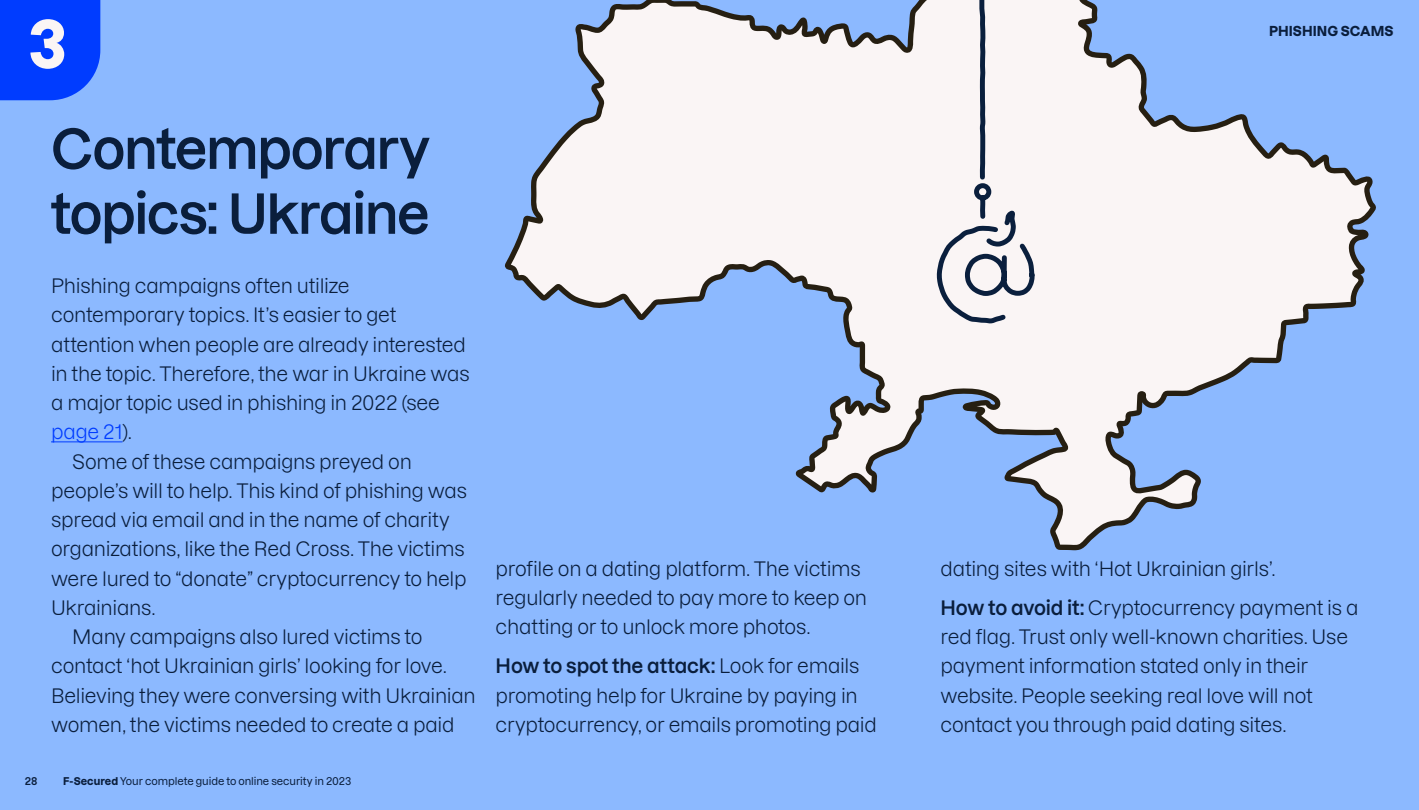
<style>
.page{position:relative;width:1419px;height:810px;background:#fff}
.page>*{position:absolute;margin:0;border:0;box-sizing:border-box;transform-origin:0 0}
.t1{font:700 64.35px "Dazzed";color:#faf5f5}
.t2{font:600 54px/64.9px "Dazzed";letter-spacing:-.03em;color:#0a1e3c}
.t3{font:19.5px/29.2px "Dazzed";letter-spacing:-.015em;color:#0a1e3c}
.t4{font:19.5px "Dazzed";letter-spacing:-.01em;color:#003cff}
.t5{font:700 13.5px "Dazzed";letter-spacing:.005em;color:#0a1e3c}
.t6{font:500 10.5px "Dazzed";letter-spacing:-.01em;color:#0a1e3c}
.t7{font:600 10.5px "Dazzed";color:#0a1e3c}
.s1{color:#0a1e3c}
.s2{font-weight:700}
.s3{font-weight:600}
</style>
<div class="page">
<div style="left:0;top:0;width:1418px;height:810px;background:#8cb9ff"></div>
<hr style="left:51px;top:441px;width:71px;height:1px;background:#003cff">
<div style="left:0;top:0;width:100px;height:100px;background:#003cff"></div>
<svg style="left:511px;top:0;width:859px;height:545px"></svg>
<svg style="left:933px;top:0;width:104px;height:327px;background:#dcdade"></svg>
<h1 class="t1" style="left:28px;top:-7px;width:40px">3</h1>
<h2 class="t2" style="left:51px;top:111px;width:381px">Contemporary topics: Ukraine</h2>
<p class="t3" style="left:51px;top:269px;width:300px">Phishing campaigns often utilize</p>
<p class="t3" style="left:51px;top:298px;width:347px">contemporary topics. It’s easier to get</p>
<p class="t3" style="left:51px;top:328px;width:416px">attention when people are already interested</p>
<p class="t3" style="left:51px;top:357px;width:420px">in the topic. Therefore, the war in Ukraine was</p>
<p class="t3" style="left:51px;top:386px;width:390px">a major topic used in phishing in 2022 (see</p>
<p class="t4" style="left:51px;top:417px;width:82px">page 21<span class="s1">).</span></p>
<p class="t3" style="left:72px;top:445px;width:341px">Some of these campaigns preyed on</p>
<p class="t3" style="left:51px;top:474px;width:417px">people’s will to help. This kind of phishing was</p>
<p class="t3" style="left:51px;top:503px;width:400px">spread via email and in the name of charity</p>
<p class="t3" style="left:51px;top:532px;width:415px">organizations, like the Red Cross. The victims</p>
<p class="t3" style="left:51px;top:562px;width:417px">were lured to “donate” cryptocurrency to help</p>
<p class="t3" style="left:51px;top:591px;width:106px">Ukrainians.</p>
<p class="t3" style="left:72px;top:620px;width:351px">Many campaigns also lured victims to</p>
<p class="t3" style="left:51px;top:649px;width:397px">contact ‘hot Ukrainian girls’ looking for love.</p>
<p class="t3" style="left:51px;top:679px;width:426px">Believing they were conversing with Ukrainian</p>
<p class="t3" style="left:51px;top:708px;width:405px">women, the victims needed to create a paid</p>
<p class="t7" style="left:25px;top:772px;width:14px">28</p>
<p class="t6" style="left:63px;top:772px;width:290px"><span class="s2">F-Secured</span> Your complete guide to online security in 2023</p>
<p class="t3" style="left:495px;top:552px;width:373px">profile on a dating platform. The victims regularly needed to pay more to keep on chatting or to unlock more photos.</p>
<p class="t3" style="left:495px;top:649px;width:383px"><span class="s3">How to spot the attack:</span> Look for emails promoting help for Ukraine by paying in cryptocurrency, or emails promoting paid</p>
<p class="t5" style="left:1268px;top:21px;width:126px">PHISHING SCAMS</p>
<p class="t3" style="left:940px;top:547px;width:419px;line-height:39px">dating sites with ‘Hot Ukrainian girls’.<br><span class="s3">How to avoid it:</span> Cryptocurrency payment is a</p>
<p class="t3" style="left:940px;top:620px;width:409px">red flag. Trust only well-known charities. Use payment information stated only in their website. People seeking real love will not contact you through paid dating sites.</p>
</div>
